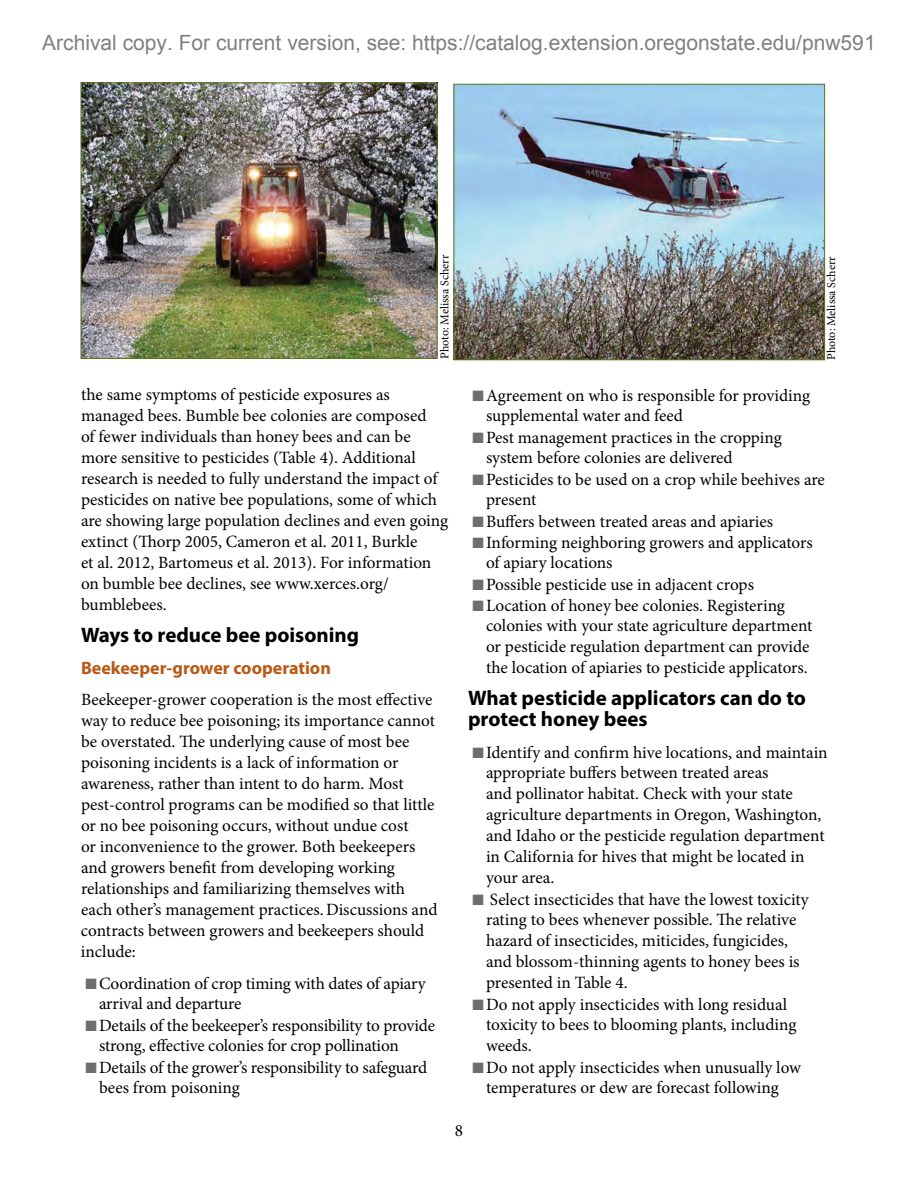
<style>
.page{position:relative;width:918px;height:1188px;background:#fff}
.page>*{position:absolute;margin:0;border:0;box-sizing:border-box;transform-origin:0 0}
.t1{font:21px "Arial";color:#808080}
.t2{font:700 21px/21px "Myriad Pro";color:#000}
.t3{font:700 18px "Myriad Pro";color:#b95915}
.t4{font:17.25px/21px "Minion Pro";letter-spacing:-.005em;color:#000}
.t5{font:12px "Minion Pro";letter-spacing:-.005em;color:#000}
.s1{color:#6d6e71}
</style>
<div class="page">
<img style="left:456px;top:86px;width:367px;height:272px">
<div style="left:454px;top:84px;width:371px;height:276px;border:1px solid #5d7520"></div>
<img style="left:83px;top:84px;width:352px;height:273px">
<div style="left:81px;top:82px;width:356px;height:277px;border:1px solid #5d7520"></div>
<p class="t1" style="left:42px;top:29px;width:835px">Archival copy. For current version, see: https://catalog.extension.oregonstate.edu/pnw591</p>
<p class="t5" style="left:437px;top:359px;width:105px;rotate:-90deg">Photo: Melissa Scherr</p>
<p class="t5" style="left:823px;top:360px;width:105px;rotate:-90deg">Photo: Melissa Scherr</p>
<p class="t4" style="left:81px;top:385px;width:369px">the same symptoms of pesticide exposures as managed bees. Bumble bee colonies are composed<br>of fewer individuals than honey bees and can be more sensitive to pesticides (Table 4). Additional research is needed to fully understand the impact of pesticides on native bee populations, some of which are showing large population declines and even going extinct (Thorp 2005, Cameron et al. 2011, Burkle<br>et al. 2012, Bartomeus et al. 2013). For information on bumble bee declines, see www.xerces.org/ bumblebees.</p>
<p class="t2" style="left:81px;top:624px;width:280px">Ways to reduce bee poisoning</p>
<p class="t3" style="left:81px;top:656px;width:251px">Beekeeper-grower cooperation</p>
<p class="t4" style="left:81px;top:689px;width:358px">Beekeeper-grower cooperation is the most effective way to reduce bee poisoning; its importance cannot be overstated. The underlying cause of most bee poisoning incidents is a lack of information or awareness, rather than intent to do harm. Most pest-control programs can be modified so that little or no bee poisoning occurs, without undue cost<br>or inconvenience to the grower. Both beekeepers and growers benefit from developing working relationships and familiarizing themselves with each other’s management practices.Discussions and contracts between growers and beekeepers should include:</p>
<p class="t4" style="left:99px;top:973px;width:328px;text-indent:-14px"><span class="s1">■</span> Coordination of crop timing with dates of apiary arrival and departure</p>
<p class="t4" style="left:99px;top:1015px;width:338px;text-indent:-14px"><span class="s1">■</span> Details of the beekeeper’s responsibility to provide strong, effective colonies for crop pollination</p>
<p class="t4" style="left:99px;top:1057px;width:330px;text-indent:-14px"><span class="s1">■</span> Details of the grower’s responsibility to safeguard bees from poisoning</p>
<p class="t4" style="left:486px;top:385px;width:326px;text-indent:-14px"><span class="s1">■</span> Agreement on who is responsible for providing supplemental water and feed</p>
<p class="t4" style="left:486px;top:427px;width:297px;text-indent:-14px"><span class="s1">■</span> Pest management practices in the cropping system before colonies are delivered</p>
<p class="t4" style="left:486px;top:469px;width:340px;text-indent:-14px"><span class="s1">■</span> Pesticides to be used on a crop while beehives are present</p>
<p class="t4" style="left:472px;top:511px;width:302px"><span class="s1">■</span> Buffers between treated areas and apiaries</p>
<p class="t4" style="left:486px;top:532px;width:328px;text-indent:-14px"><span class="s1">■</span> Informing neighboring growers and applicators of apiary locations</p>
<p class="t4" style="left:472px;top:574px;width:283px"><span class="s1">■</span> Possible pesticide use in adjacent crops</p>
<p class="t4" style="left:486px;top:595px;width:328px;text-indent:-14px"><span class="s1">■</span> Location of honey bee colonies. Registering colonies with your state agriculture department or pesticide regulation department can provide the location of apiaries to pesticide applicators.</p>
<p class="t2" style="left:468px;top:687px;width:340px">What pesticide applicators can do to protect honey bees</p>
<p class="t4" style="left:486px;top:742px;width:343px;text-indent:-14px"><span class="s1">■</span> Identify and confirm hive locations, and maintain appropriate buffers between treated areas<br>and pollinator habitat. Check with your state agriculture departments in Oregon, Washington, and Idaho or the pesticide regulation department in California for hives that might be located in your area.</p>
<p class="t4" style="left:486px;top:889px;width:324px;text-indent:-14px"><span class="s1">■</span> Select insecticides that have the lowest toxicity rating to bees whenever possible. The relative hazard of insecticides, miticides, fungicides, and blossom-thinning agents to honey bees is presented in Table 4.</p>
<p class="t4" style="left:486px;top:994px;width:312px;text-indent:-14px"><span class="s1">■</span> Do not apply insecticides with long residual toxicity to bees to blooming plants, including weeds.</p>
<p class="t4" style="left:472px;top:1057px;width:330px;text-align:center"><span class="s1">■</span> Do not apply insecticides when unusually low temperatures or dew are forecast following</p>
<p class="t4" style="left:455px;top:1120px;width:10px">8</p>
</div>
